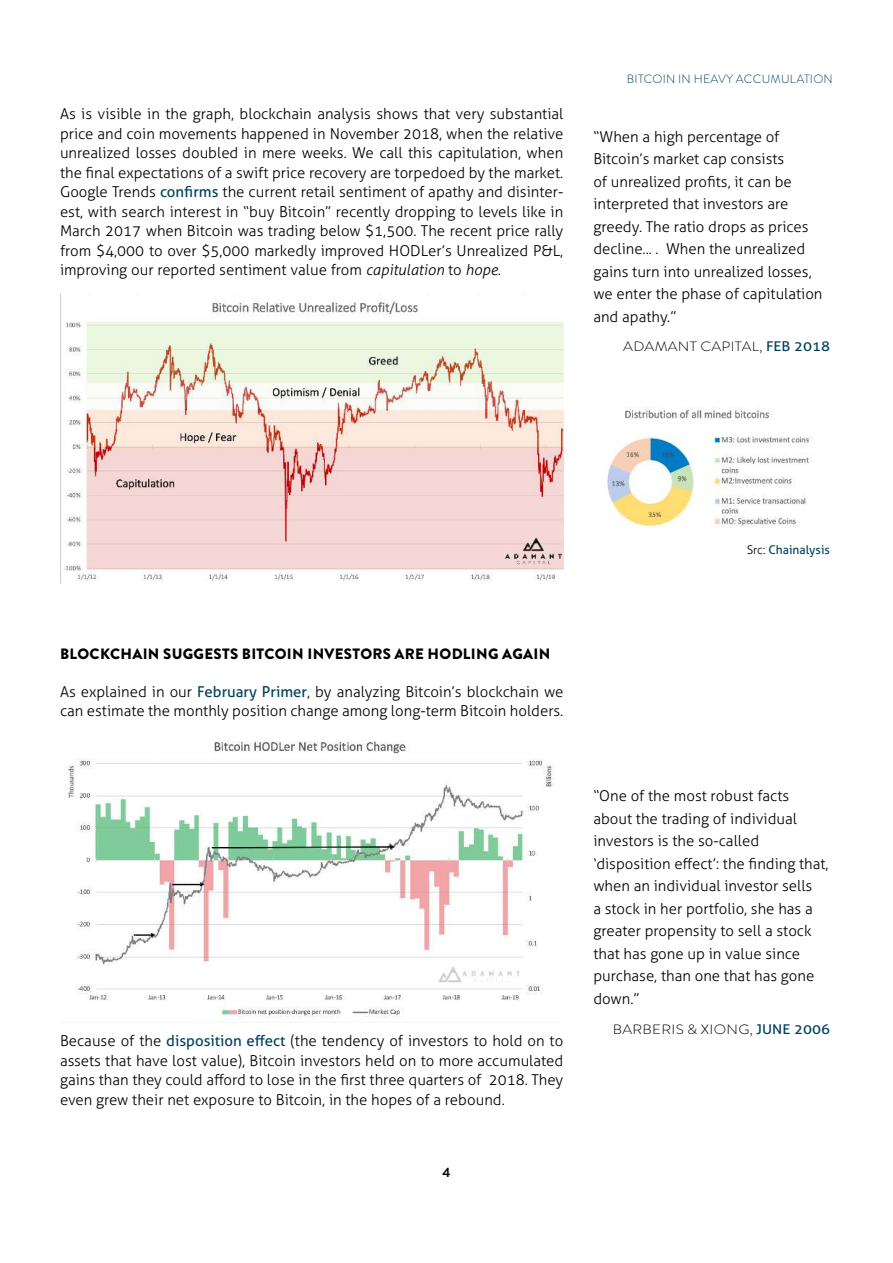
<style>
.page{position:relative;width:893px;height:1263px;background:#fff}
.page>*{position:absolute;margin:0;border:0;box-sizing:border-box;transform-origin:0 0}
.t1{font:300 15px/22.5px "Aller";color:#000}
.t2{font:900 15px "Brandon Grotesque";letter-spacing:.02em;color:#000}
.t3{font:300 13.5px "Brandon Grotesque";letter-spacing:.02em;color:#000;scale:1.11 1}
.t4{font:700 13.5px "Brandon Grotesque";color:#000}
.t5{font:300 12px "Brandon Grotesque";letter-spacing:.02em;color:#00425c}
.t6{font:12px "Aller";color:#00425c}
.s1{font-weight:400;color:#00425c}
.s2{font-style:italic}
.s3{font-family:"Aller";font-weight:400;color:#00425c}
.s4{font-weight:300;color:#000}
</style>
<div class="page">
<img style="left:607px;top:408px;width:205px;height:120px">
<img style="left:67px;top:741px;width:488px;height:277px">
<img style="left:60px;top:293px;width:503px;height:291px">
<p class="t1" style="left:60px;top:104px;width:505px;line-height:19.5px;text-align:justify">As is visible in the graph, blockchain analysis shows that very substantial price and coin movements happened in November 2018, when the relative unrealized losses doubled in mere weeks. We call this capitulation, when the final expectations of a swift price recovery are torpedoed by the market.<br>Google Trends <span class="s1">confirms</span> the current retail sentiment of apathy and disinter&shy;est, with search interest in “buy Bitcoin” recently dropping to levels like in March 2017 when Bitcoin was trading below $1,500. The recent price rally from $4,000 to over $5,000 markedly improved HODLer’s Unrealized P&amp;L, improving our reported sentiment value from <span class="s2">capitulation</span> to <span class="s2">hope</span>.</p>
<p class="t5" style="left:627px;top:73px;width:207px">BITCOIN IN HEAVY ACCUMULATION</p>
<p class="t1" style="left:593px;top:125px;width:231px">“When a high percentage of<br>Bitcoin’s market cap consists<br>of unrealized profits, it can be interpreted that investors are greedy. The ratio drops as prices decline... . When the unrealized gains turn into unrealized losses, we enter the phase of capitulation and apathy.”</p>
<p class="t3" style="left:623px;top:339px;width:188px">ADAMANT CAPITAL, <span class="s3">FEB 2018</span></p>
<p class="t6" style="left:747px;top:544px;width:85px"><span class="s4">Src:</span> Chainalysis</p>
<p class="t2" style="left:60px;top:648px;width:492px">BLOCKCHAIN SUGGESTS BITCOIN INVESTORS ARE HODLING AGAIN</p>
<p class="t1" style="left:60px;top:683px;width:505px;line-height:19.5px">As explained in our <span class="s1">February Primer</span>, by analyzing Bitcoin’s blockchain we can estimate the monthly position change among long-term Bitcoin holders.</p>
<p class="t1" style="left:60px;top:1031px;width:505px;line-height:19.5px;text-align:justify">Because of the <span class="s1">disposition effect</span> (the tendency of investors to hold on to assets that have lost value), Bitcoin investors held on to more accumulated gains than they could afford to lose in the first three quarters of 2018. They even grew their net exposure to Bitcoin, in the hopes of a rebound.</p>
<p class="t4" style="left:442px;top:1165px;width:10px">4</p>
<p class="t1" style="left:593px;top:785px;width:237px">“One of the most robust facts about the trading of individual investors is the so-called ‘disposition effect’: the finding that, when an individual investor sells<br>a stock in her portfolio, she has a greater propensity to sell a stock that has gone up in value since purchase, than one that has gone down.”</p>
<p class="t3" style="left:613px;top:1021px;width:197px">BARBERIS &amp; XIONG, <span class="s3">JUNE 2006</span></p>
</div>
